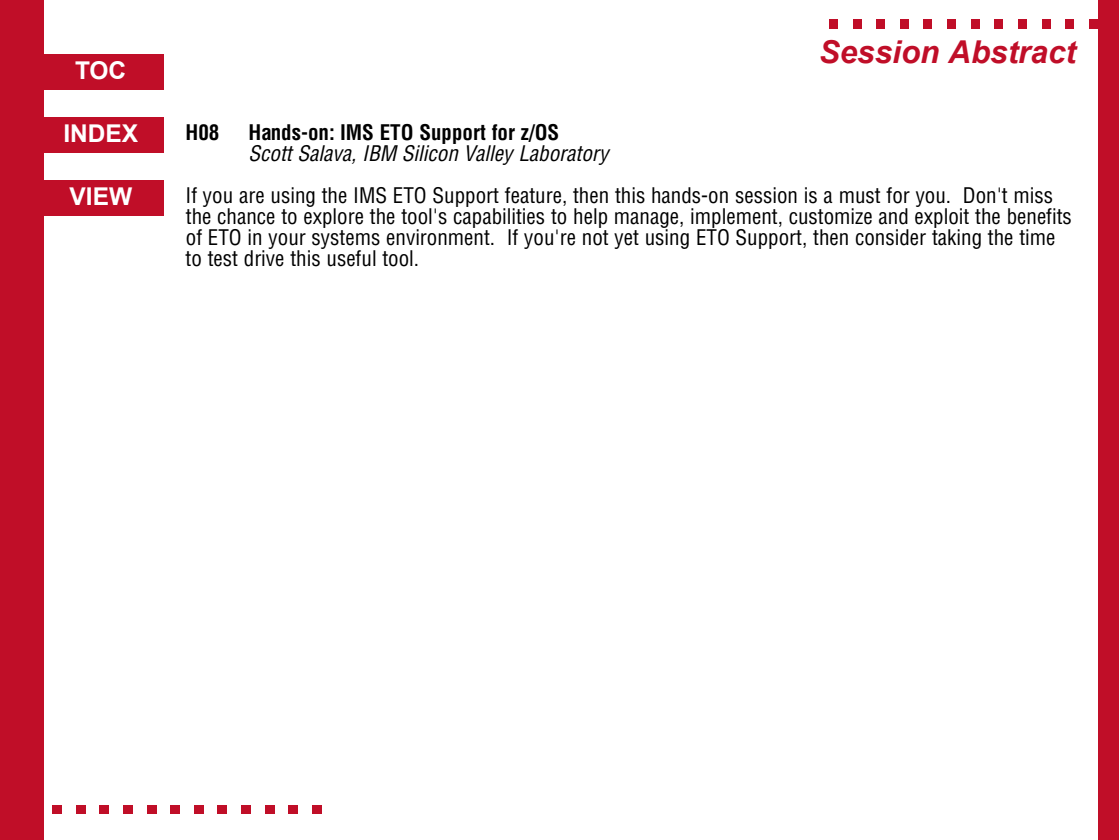
<style>
.page{position:relative;width:1120px;height:840px;background:#fff}
.page>*{position:absolute;margin:0;border:0;box-sizing:border-box;transform-origin:0 0}
.t1{font:italic 700 31.5px "Arial";color:#c00e28}
.t2{font:700 24.5px "Arial";color:#fff}
.t3{font:condensed 21px/21px "Helvetica";color:#000}
.t4{font:italic condensed 21px "Helvetica";color:#000}
.t5{font:700 condensed 21px "Helvetica";color:#000}
</style>
<div class="page">
<div style="left:0;top:0;width:44px;height:839px;background:#c00e28"></div>
<div style="left:1098px;top:0;width:21px;height:839px;background:#c00e28"></div>
<div style="left:52px;top:805px;width:10px;height:9px;background:#c00e28"></div>
<div style="left:76px;top:805px;width:9px;height:9px;background:#c00e28"></div>
<div style="left:100px;top:805px;width:9px;height:9px;background:#c00e28"></div>
<div style="left:123px;top:805px;width:10px;height:9px;background:#c00e28"></div>
<div style="left:147px;top:805px;width:9px;height:9px;background:#c00e28"></div>
<div style="left:171px;top:805px;width:9px;height:9px;background:#c00e28"></div>
<div style="left:194px;top:805px;width:9px;height:9px;background:#c00e28"></div>
<div style="left:218px;top:805px;width:9px;height:9px;background:#c00e28"></div>
<div style="left:242px;top:805px;width:9px;height:9px;background:#c00e28"></div>
<div style="left:265px;top:805px;width:9px;height:9px;background:#c00e28"></div>
<div style="left:289px;top:805px;width:9px;height:9px;background:#c00e28"></div>
<div style="left:312px;top:805px;width:10px;height:9px;background:#c00e28"></div>
<div style="left:829px;top:20px;width:9px;height:9px;background:#c00e28"></div>
<div style="left:853px;top:20px;width:8px;height:9px;background:#c00e28"></div>
<div style="left:876px;top:20px;width:9px;height:9px;background:#c00e28"></div>
<div style="left:900px;top:20px;width:9px;height:9px;background:#c00e28"></div>
<div style="left:924px;top:20px;width:8px;height:9px;background:#c00e28"></div>
<div style="left:947px;top:20px;width:9px;height:9px;background:#c00e28"></div>
<div style="left:971px;top:20px;width:9px;height:9px;background:#c00e28"></div>
<div style="left:994px;top:20px;width:9px;height:9px;background:#c00e28"></div>
<div style="left:1018px;top:20px;width:9px;height:9px;background:#c00e28"></div>
<div style="left:1042px;top:20px;width:8px;height:9px;background:#c00e28"></div>
<div style="left:1065px;top:20px;width:9px;height:9px;background:#c00e28"></div>
<div style="left:1089px;top:20px;width:9px;height:9px;background:#c00e28"></div>
<div style="left:38px;top:55px;width:125px;height:35px;background:#c00e28"></div>
<div style="left:38px;top:118px;width:125px;height:35px;background:#c00e28"></div>
<div style="left:38px;top:181px;width:125px;height:35px;background:#c00e28"></div>
<p class="t2" style="left:75px;top:56px;width:53px">TOC</p>
<p class="t2" style="left:63px;top:119px;width:76px">INDEX</p>
<p class="t2" style="left:70px;top:182px;width:64px">VIEW</p>
<h1 class="t1" style="left:819px;top:34px;width:259px">Session Abstract</h1>
<p class="t5" style="left:186px;top:124px;width:35px">H08</p>
<p class="t5" style="left:249px;top:124px;width:312px">Hands-on: IMS ETO Support for z/OS</p>
<p class="t4" style="left:249px;top:145px;width:361px">Scott Salava, IBM Silicon Valley Laboratory</p>
<p class="t3" style="left:186px;top:186px;width:888px">If you are using the IMS ETO Support feature, then this hands-on session is a must for you. Don't miss the chance to explore the tool's capabilities to help manage, implement, customize and exploit the benefits of ETO in your systems environment. If you're not yet using ETO Support, then consider taking the time to test drive this useful tool.</p>
</div>
